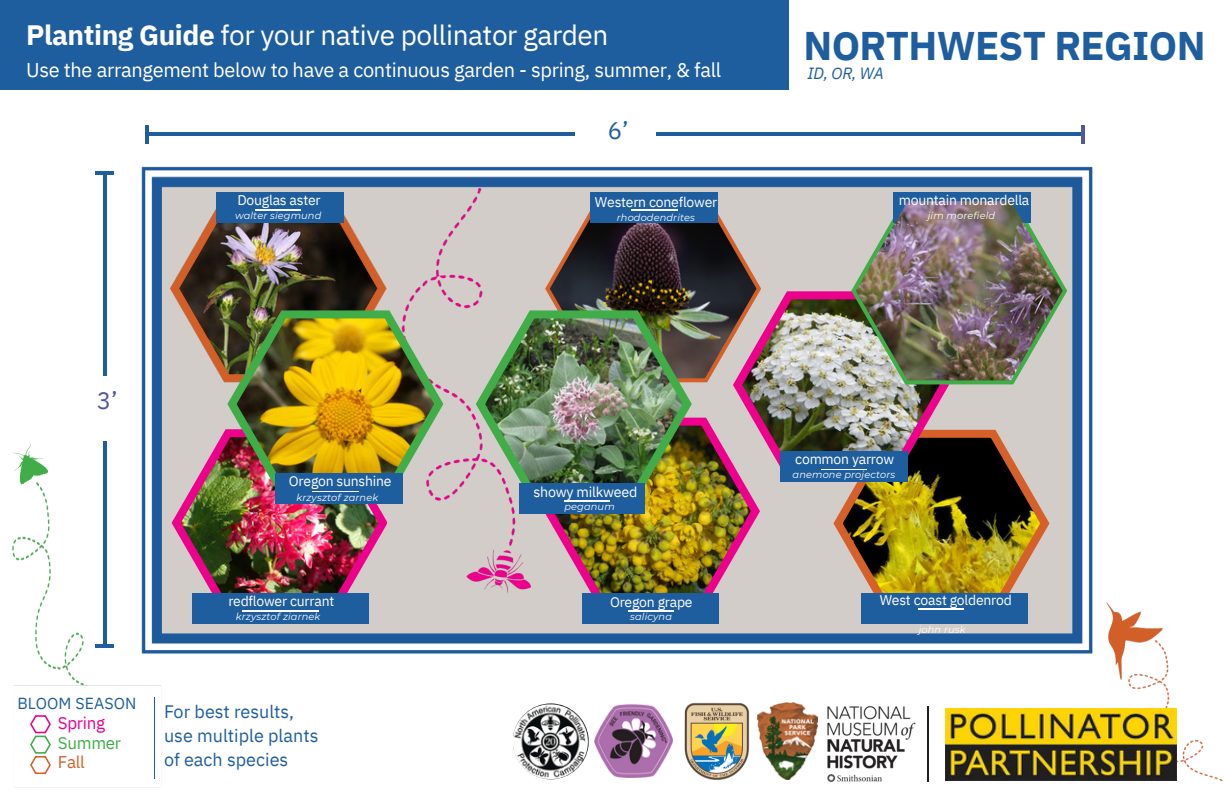
<style>
.page{position:relative;width:1224px;height:792px;background:#fff}
.page>*{position:absolute;margin:0;border:0;box-sizing:border-box;transform-origin:0 0}
.t1{font:700 40px "IBM Plex Sans";letter-spacing:-.015em;color:#1f5e9e}
.t2{font:28px "IBM Plex Sans";letter-spacing:-.015em;color:#fff}
.t3{font:24px "IBM Plex Sans";color:#52579b}
.t4{font:24px "IBM Plex Sans";color:#1f5e9e}
.t5{font:20px "IBM Plex Sans";letter-spacing:-.015em;color:#fff}
.t6{font:18px/24px "IBM Plex Sans";color:#1f5e9e}
.t7{font:17px/19.6px "IBM Plex Sans";letter-spacing:-.015em;color:#ec008c}
.t8{font:italic 16.2px "IBM Plex Sans";color:#1f5e9e}
.t9{font:16px "IBM Plex Sans";color:#1f5e9e}
.t10{font:14.2px "IBM Plex Sans";letter-spacing:-.015em;color:#fff}
.t11{font:14px "IBM Plex Sans";letter-spacing:-.015em;color:#fff}
.t12{font:italic 9.8px "Montserrat";letter-spacing:.015em;color:#fff}
.s1{font-weight:700}
.s2{color:#40ad49}
.s3{color:#d5602a}
</style>
<div class="page">
<div style="left:0;top:0;width:788px;height:90px;background:#1f5e9e"></div>
<img style="left:12px;top:166px;width:1211px;height:622px">
<img style="left:946px;top:708px;width:231px;height:72px">
<hr style="left:927px;top:707px;width:2px;height:75px;background:#231f20">
<hr style="left:103px;top:171px;width:3px;height:204px;background:#1f5e9e">
<hr style="left:96px;top:171px;width:18px;height:3px;background:#1f5e9e">
<hr style="left:103px;top:441px;width:3px;height:204px;background:#1f5e9e">
<hr style="left:96px;top:644px;width:18px;height:3px;background:#1f5e9e">
<hr style="left:146px;top:133px;width:428px;height:3px;background:#1f5e9e">
<hr style="left:146px;top:125px;width:3px;height:18px;background:#1f5e9e">
<img style="left:161px;top:178px;width:379px;height:425px">
<hr style="left:657px;top:133px;width:428px;height:3px;background:#1f5e9e">
<hr style="left:1082px;top:125px;width:3px;height:18px;background:#52579b">
<img style="left:172px;top:429px;width:215px;height:187px">
<svg style="left:30px;top:715px;width:21px;height:59px"></svg>
<hr style="left:154px;top:697px;width:1px;height:82px;background:#1f5e9e">
<div style="left:192px;top:593px;width:177px;height:30px;background:#1f5e9e"></div>
<hr style="left:242px;top:611px;width:76px;height:1px;background:#fff">
<div style="left:216px;top:192px;width:127px;height:31px;background:#1f5e9e"></div>
<hr style="left:255px;top:210px;width:46px;height:1px;background:#fff">
<img style="left:227px;top:310px;width:216px;height:188px">
<div style="left:275px;top:474px;width:127px;height:30px;background:#1f5e9e"></div>
<hr style="left:313px;top:491px;width:45px;height:1px;background:#fff">
<img style="left:833px;top:430px;width:216px;height:187px">
<div style="left:862px;top:593px;width:166px;height:30px;background:#1f5e9e"></div>
<hr style="left:918px;top:609px;width:45px;height:1px;background:#fff">
<img style="left:733px;top:291px;width:216px;height:188px">
<div style="left:781px;top:451px;width:127px;height:31px;background:#1f5e9e"></div>
<hr style="left:821px;top:469px;width:46px;height:1px;background:#fff">
<svg style="left:851px;top:197px;width:216px;height:187px;background:#aebba5"></svg>
<div style="left:894px;top:192px;width:136px;height:31px;background:#1f5e9e"></div>
<svg style="left:545px;top:195px;width:216px;height:187px;background:#cab1b0"></svg>
<img style="left:856px;top:201px;width:206px;height:179px">
<img style="left:550px;top:199px;width:206px;height:179px">
<img style="left:544px;top:418px;width:216px;height:187px">
<svg style="left:13px;top:444px;width:35px;height:40px"></svg>
<img style="left:476px;top:310px;width:216px;height:188px">
<div style="left:520px;top:484px;width:124px;height:30px;background:#1f5e9e"></div>
<hr style="left:564px;top:501px;width:46px;height:1px;background:#fff">
<div style="left:582px;top:593px;width:137px;height:30px;background:#1f5e9e"></div>
<hr style="left:628px;top:611px;width:45px;height:1px;background:#fff">
<div style="left:591px;top:192px;width:127px;height:31px;background:#1f5e9e"></div>
<hr style="left:632px;top:210px;width:45px;height:1px;background:#fff">
<img style="left:758px;top:703px;width:59px;height:76px">
<img style="left:679px;top:693px;width:79px;height:95px">
<img style="left:513px;top:703px;width:76px;height:76px">
<img style="left:818px;top:697px;width:108px;height:91px">
<img style="left:595px;top:704px;width:78px;height:73px">
<p class="t2" style="left:26px;top:16px;width:584px"><span class="s1">Planting Guide</span> for your native pollinator garden</p>
<p class="t5" style="left:26px;top:56px;width:697px">Use the arrangement below to have a continuous garden - spring, summer, &amp; fall</p>
<h6 class="t11" style="left:237px;top:190px;width:85px">Douglas aster</h6>
<p class="t12" style="left:235px;top:210px;width:88px">walter siegmund</p>
<p class="t3" style="left:97px;top:385px;width:23px">3’</p>
<h6 class="t11" style="left:289px;top:472px;width:104px">Oregon sunshine</h6>
<h6 class="t12" style="left:297px;top:491px;width:83px">krzysztof zarnek</h6>
<p class="t11" style="left:228px;top:591px;width:107px">redflower currant</p>
<p class="t12" style="left:236px;top:611px;width:86px">krzysztof ziarnek</p>
<p class="t9" style="left:17px;top:693px;width:120px">BLOOM SEASON</p>
<p class="t7" style="left:58px;top:713px;width:65px">Spring<br><span class="s2">Summer<br></span><span class="s3">Fall</span></p>
<p class="t6" style="left:164px;top:699px;width:156px">For best results, use multiple plants of each species</p>
<p class="t4" style="left:608px;top:115px;width:23px">6’</p>
<p class="t11" style="left:595px;top:193px;width:124px">Western coneflower</p>
<p class="t12" style="left:617px;top:212px;width:80px">rhododendrites</p>
<p class="t10" style="left:533px;top:483px;width:105px">showy milkweed</p>
<h4 class="t12" style="left:564px;top:501px;width:52px">peganum</h4>
<p class="t11" style="left:610px;top:592px;width:84px">Oregon grape</p>
<p class="t12" style="left:630px;top:611px;width:43px">salicyna</p>
<p class="t1" style="left:804px;top:19px;width:404px">NORTHWEST REGION</p>
<p class="t8" style="left:808px;top:63px;width:78px">ID, OR, WA</p>
<p class="t11" style="left:899px;top:190px;width:132px">mountain monardella</p>
<h3 class="t12" style="left:928px;top:210px;width:69px">jim morefield</h3>
<h6 class="t11" style="left:795px;top:450px;width:101px">common yarrow</h6>
<h5 class="t12" style="left:793px;top:469px;width:104px">anemone projectors</h5>
<p class="t11" style="left:880px;top:591px;width:134px">West coast goldenrod</p>
<p class="t12" style="left:919px;top:623px;width:48px">john rusk</p>
</div>
